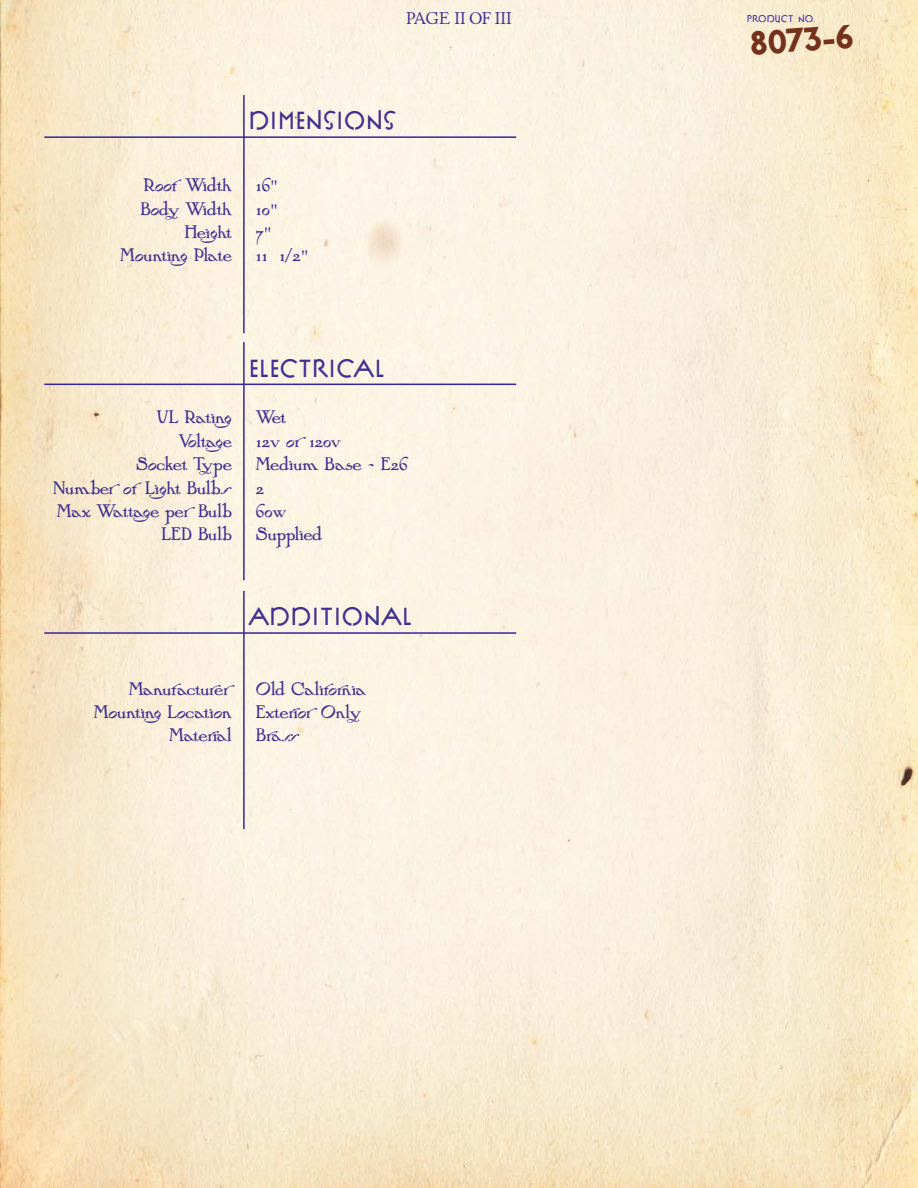
<style>
.page{position:relative;width:918px;height:1188px;background:#fff}
.page>*{position:absolute;margin:0;border:0;box-sizing:border-box;transform-origin:0 0}
.t1{font:800 33px "P22 Underground";color:#75311c}
.t2{font:700 27px "P22 FLW Exhibition";color:#403092}
.t3{font:19.5px/23.4px "P22 Artsand Crafts Hunter";color:#403092}
.t4{font:18px "P22 Stickley Pro Headline";color:#403092}
.t5{font:700 10.5px "P22 FLW Exhibition";color:#37249c}
</style>
<div class="page">
<img style="left:0;top:0;width:918px;height:1188px">
<hr style="left:44px;top:136px;width:472px;height:2px;background:#37249c">
<hr style="left:243px;top:95px;width:2px;height:238px;background:#37249c">
<hr style="left:44px;top:384px;width:472px;height:1px;background:#37249c">
<hr style="left:243px;top:342px;width:2px;height:238px;background:#37249c">
<hr style="left:44px;top:632px;width:472px;height:2px;background:#37249c">
<hr style="left:243px;top:591px;width:2px;height:238px;background:#37249c">
<p class="t4" style="left:406px;top:8px;width:107px">PAGE II OF III</p>
<p class="t3" style="left:120px;top:175px;width:113px;text-align:right">Roof Width<br>Body Width<br>Height<br>Mounting Plate</p>
<h2 class="t2" style="left:248px;top:105px;width:149px">DIMENSIONS</h2>
<p class="t3" style="left:256px;top:175px;width:54px">16"<br>10"<br>7"<br>11 1/2"</p>
<p class="t3" style="left:53px;top:407px;width:180px;text-align:right">UL Rating<br>Voltage<br>Socket Type<br>Number of Light Bulbs<br>Max Wattage per Bulb<br>LED Bulb</p>
<h2 class="t2" style="left:248px;top:352px;width:138px">ELECTRICAL</h2>
<p class="t3" style="left:256px;top:407px;width:153px">Wet<br>12v or 120v<br>Medium Base - E26<br>2<br>60w<br>Supplied</p>
<h2 class="t2" style="left:248px;top:601px;width:165px">ADDITIONAL</h2>
<p class="t3" style="left:94px;top:679px;width:139px;text-align:right">Manufacturer<br>Mounting Location<br>Material</p>
<p class="t3" style="left:256px;top:679px;width:112px">Old California<br>Exterior Only<br>Brass</p>
<p class="t5" style="left:747px;top:12px;width:69px">PRODUCT NO.</p>
<h1 class="t1" style="left:749px;top:24px;width:105px;rotate:-4deg">8073-6</h1>
</div>
